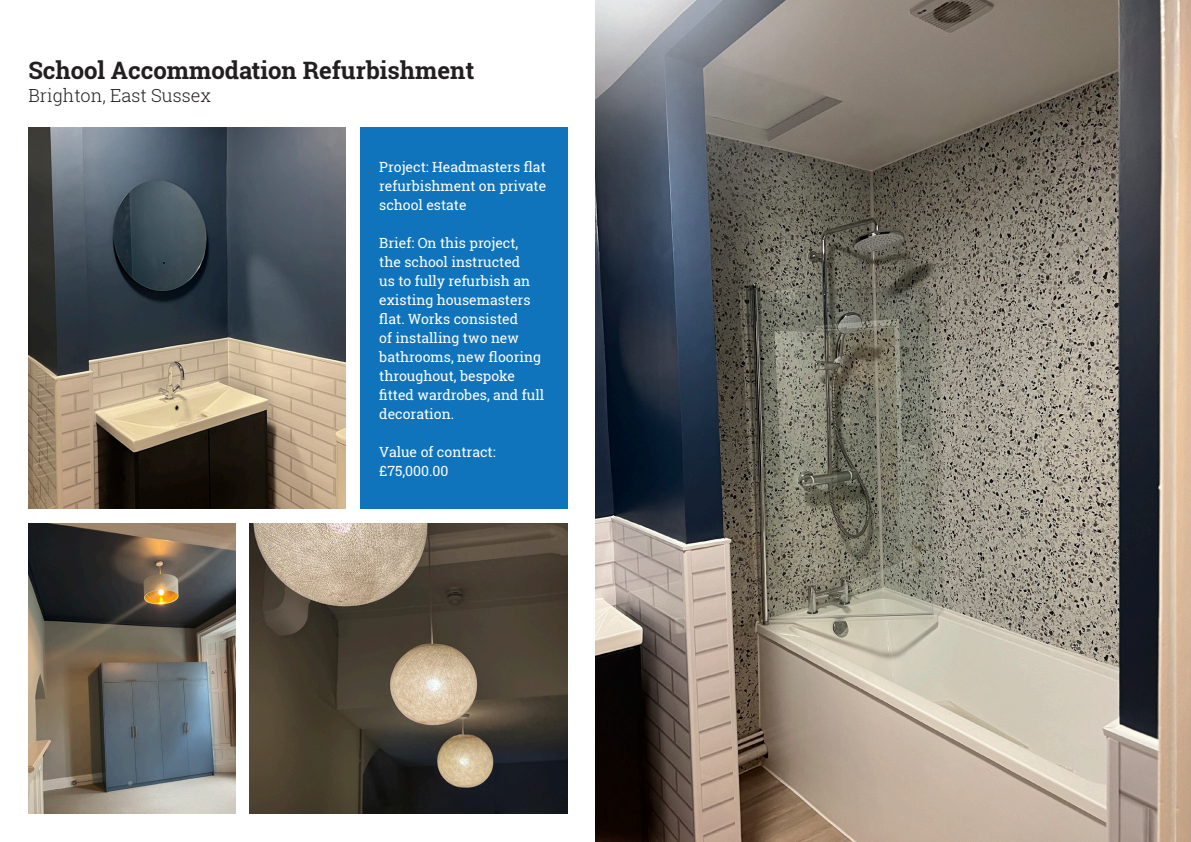
<style>
.page{position:relative;width:1191px;height:842px;background:#fff}
.page>*{position:absolute;margin:0;border:0;box-sizing:border-box;transform-origin:0 0}
.t1{font:700 24px "Roboto Slab";color:#231f20}
.t2{font:300 18px "Roboto Slab";color:#231f20}
.t3{font:14px/19px "Roboto Slab";color:#fff}
</style>
<div class="page">
<img style="left:28px;top:523px;width:207px;height:291px">
<img style="left:249px;top:523px;width:318px;height:291px">
<img style="left:595px;top:0;width:596px;height:842px">
<img style="left:28px;top:128px;width:318px;height:381px">
<div style="left:360px;top:128px;width:207px;height:381px;background:#1074bc"></div>
<p class="t1" style="left:28px;top:54px;width:447px">School Accommodation Refurbishment</p>
<p class="t2" style="left:28px;top:83px;width:184px">Brighton, East Sussex</p>
<p class="t3" style="left:379px;top:157px;width:168px;text-align:justify">Project: Headmasters flat refurbishment on private school estate</p>
<p class="t3" style="left:379px;top:233px;width:166px">Brief: On this project,<br>the school instructed<br>us to fully refurbish an existing housemasters flat. Works consisted<br>of installing two new bathrooms, new flooring throughout, bespoke fitted wardrobes, and full decoration.</p>
<p class="t3" style="left:379px;top:442px;width:118px">Value of contract: £75,000.00</p>
</div>
